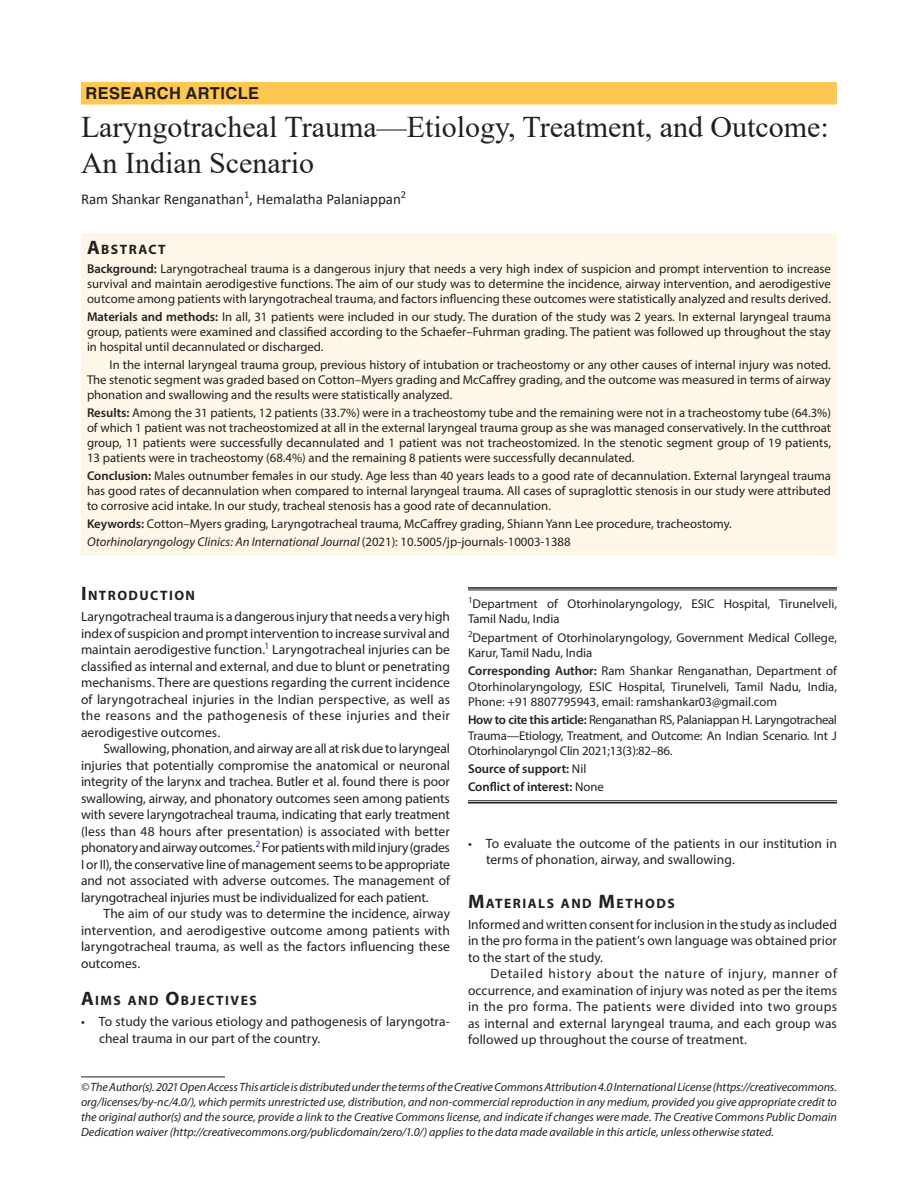
<style>
.page{position:relative;width:918px;height:1188px;background:#fff}
.page>*{position:absolute;margin:0;border:0;box-sizing:border-box;transform-origin:0 0}
.t1{font:30px/36px "Times New Roman";color:#231f20}
.ArticleType{font:700 16.5px "Helvetica LT Std";letter-spacing:.025em;color:#231f20}
.AuthorName{font:15px "Calibri";color:#231f20}
.Head-1{font:700 13.65px "Myriad Pro";letter-spacing:.105em;color:#231f20}
.Head-1-first{font:700 13.65px "Myriad Pro";letter-spacing:.105em;color:#231f20}
.AbstractTitle{font:700 13.65px "Myriad Pro";letter-spacing:.105em;color:#231f20}
.Para-Indent{font:13.5px/16.5px "Myriad Pro";letter-spacing:.005em;color:#231f20;text-align:justify}
.Para-NoIndent{font:13.5px/16.5px "Myriad Pro";letter-spacing:.005em;color:#231f20;text-align:justify}
.List-Bullet-last{font:13.5px/16.5px "Myriad Pro";letter-spacing:.005em;color:#231f20}
.List-Bullet-first{font:13.5px/16.5px "Myriad Pro";letter-spacing:.005em;color:#231f20}
.Keywords{font:12.75px/15px "Myriad Pro";color:#231f20;text-align:justify}
.Abstract-Para{font:12.75px/15px "Myriad Pro";color:#231f20;text-align:justify}
.Corresponding_Author{font:12.75px/15.3px "Myriad Pro";color:#231f20;text-align:justify}
.How_to_Cite{font:12.75px/15.3px "Myriad Pro";letter-spacing:-.015em;color:#231f20;text-align:justify}
.Journal-DOI{font:italic 12.75px "Myriad Pro";color:#231f20}
.Affiliation{font:12.75px/15.3px "Myriad Pro";color:#231f20}
.Affiliation-first{font:12.75px/15.3px "Myriad Pro";color:#231f20}
.Corollary-Para-last{font:600 12.75px "Myriad Pro";color:#231f20}
.Source{font:600 12.75px "Myriad Pro";color:#231f20}
.FootNote{font:italic 12px/15px "Myriad Pro";color:#231f20;text-align:justify}
.s1{font-size:19.5px}
.s2{font-weight:600}
.s3{font-style:normal}
.s4{font-weight:400}
</style>
<div class="page">
<div style="left:81px;top:82px;width:756px;height:23px;background:#fec751"></div>
<div style="left:81px;top:233px;width:756px;height:26px;background:#fef7e7"></div>
<div style="left:81px;top:258px;width:756px;height:54px;background:#fef7e7"></div>
<div style="left:81px;top:306px;width:756px;height:54px;background:#fef7e7"></div>
<div style="left:81px;top:354px;width:756px;height:54px;background:#fef7e7"></div>
<div style="left:81px;top:402px;width:756px;height:69px;background:#fef7e7"></div>
<div style="left:81px;top:465px;width:756px;height:54px;background:#fef7e7"></div>
<div style="left:81px;top:513px;width:756px;height:24px;background:#fef7e7"></div>
<div style="left:81px;top:531px;width:756px;height:24px;background:#fef7e7"></div>
<hr style="left:81px;top:1077px;width:144px;height:1px;background:#231f20">
<hr style="left:468px;top:587px;width:369px;height:2px;background:#231f20">
<hr style="left:468px;top:590px;width:369px;height:1px;background:#231f20">
<hr style="left:468px;top:800px;width:369px;height:1px;background:#231f20">
<hr style="left:468px;top:802px;width:369px;height:1px;background:#231f20">
<p class="ArticleType" style="left:86px;top:83px;width:175px">RESEARCH ARTICLE</p>
<p class="t1" style="left:81px;top:108px;width:749px">Laryngotracheal Trauma—Etiology, Treatment, and Outcome:<br>An Indian Scenario</p>
<p class="AuthorName" style="left:81px;top:189px;width:327px">Ram Shankar Renganathan<sup>1</sup>, Hemalatha Palaniappan<sup>2</sup></p>
<p class="AbstractTitle" style="left:87px;top:240px;width:80px"><span class="s1">A</span>BSTRACT</p>
<p class="Keywords" style="left:87px;top:261px;width:746px"><span class="s2">Background:</span> Laryngotracheal trauma is a dangerous injury that needs a very high index of suspicion and prompt intervention to increase survival and maintain aerodigestive functions. The aim of our study was to determine the incidence, airway intervention, and aerodigestive outcome among patients with laryngotracheal trauma, and factors influencing these outcomes were statistically analyzed and results derived.</p>
<p class="Keywords" style="left:87px;top:309px;width:746px"><span class="s2">Materials and methods:</span> In all, 31 patients were included in our study. The duration of the study was 2 years. In external laryngeal trauma group, patients were examined and classified according to the Schaefer–Fuhrman grading. The patient was followed up throughout the stay in hospital until decannulated or discharged.</p>
<p class="Abstract-Para" style="left:87px;top:357px;width:745px;text-indent:22px">In the internal laryngeal trauma group, previous history of intubation or tracheostomy or any other causes of internal injury was noted.<br>The stenotic segment was graded based on Cotton–Myers grading and McCaffrey grading, and the outcome was measured in terms of airway phonation and swallowing and the results were statistically analyzed.</p>
<p class="Keywords" style="left:87px;top:405px;width:746px"><span class="s2">Results:</span> Among the 31 patients, 12 patients (33.7%) were in a tracheostomy tube and the remaining were not in a tracheostomy tube (64.3%) of which 1 patient was not tracheostomized at all in the external laryngeal trauma group as she was managed conservatively. In the cutthroat group, 11 patients were successfully decannulated and 1 patient was not tracheostomized. In the stenotic segment group of 19 patients, 13 patients were in tracheostomy (68.4%) and the remaining 8 patients were successfully decannulated.</p>
<p class="Keywords" style="left:87px;top:468px;width:746px"><span class="s2">Conclusion:</span> Males outnumber females in our study. Age less than 40 years leads to a good rate of decannulation. External laryngeal trauma has good rates of decannulation when compared to internal laryngeal trauma. All cases of supraglottic stenosis in our study were attributed to corrosive acid intake. In our study, tracheal stenosis has a good rate of decannulation.</p>
<p class="Keywords" style="left:87px;top:516px;width:646px"><span class="s2">Keywords:</span> Cotton–Myers grading, Laryngotracheal trauma, McCaffrey grading, Shiann Yann Lee procedure, tracheostomy.</p>
<p class="Journal-DOI" style="left:87px;top:534px;width:485px">Otorhinolaryngology Clinics: An International Journal <span class="s3">(2021): 10.5005/jp-journals-10003-1388</span></p>
<p class="Head-1-first" style="left:81px;top:587px;width:116px"><span class="s1">I</span>NTRODUCTION</p>
<p class="Para-NoIndent" style="left:81px;top:608px;width:371px">Laryngotracheal trauma is a dangerous injury that needs a very high index of suspicion and prompt intervention to increase survival and maintain aerodigestive function.<sup>1</sup> Laryngotracheal injuries can be classified as internal and external, and due to blunt or penetrating mechanisms. There are questions regarding the current incidence of laryngotracheal injuries in the Indian perspective, as well as the reasons and the pathogenesis of these injuries and their aerodigestive outcomes.</p>
<p class="Para-Indent" style="left:81px;top:740px;width:371px;text-indent:22px">Swallowing, phonation, and airway are all at risk due to laryngeal injuries that potentially compromise the anatomical or neuronal integrity of the larynx and trachea. Butler et al. found there is poor swallowing, airway, and phonatory outcomes seen among patients with severe laryngotracheal trauma, indicating that early treatment (less than 48 hours after presentation) is associated with better phonatory and airway outcomes.<sup>2</sup> For patients with mild injury (grades I or II), the conservative line of management seems to be appropriate and not associated with adverse outcomes. The management of laryngotracheal injuries must be individualized for each patient.</p>
<p class="Para-Indent" style="left:81px;top:905px;width:371px;text-indent:22px">The aim of our study was to determine the incidence, airway intervention, and aerodigestive outcome among patients with laryngotracheal trauma, as well as the factors influencing these outcomes.</p>
<p class="Head-1" style="left:81px;top:992px;width:177px"><span class="s1">A</span>IMS AND <span class="s1">O</span>BJECTIVES</p>
<p class="List-Bullet-first" style="left:99px;top:1013px;width:352px;text-indent:-18px">• To study the various etiology and pathogenesis of laryngotra&shy;cheal trauma in our part of the country.</p>
<p class="FootNote" style="left:81px;top:1079px;width:758px">© The Author(s). 2021 Open Access This article is distributed under the terms of the Creative Commons Attribution 4.0 International License (https://creativecommons. org/licenses/by-nc/4.0/), which permits unrestricted use, distribution, and non-commercial reproduction in any medium, provided you give appropriate credit to the original author(s) and the source, provide a link to the Creative Commons license, and indicate if changes were made. The Creative Commons Public Domain Dedication waiver (http://creativecommons.org/publicdomain/zero/1.0/) applies to the data made available in this article, unless otherwise stated.</p>
<p class="Affiliation-first" style="left:468px;top:596px;width:371px"><sup>1</sup>Department of Otorhinolaryngology, ESIC Hospital, Tirunelveli,<br>Tamil Nadu, India</p>
<p class="Affiliation" style="left:468px;top:630px;width:370px"><sup>2</sup>Department of Otorhinolaryngology, Government Medical College,<br>Karur, Tamil Nadu, India</p>
<p class="Corresponding_Author" style="left:468px;top:663px;width:371px"><span class="s2">Corresponding Author:</span> Ram Shankar Renganathan, Department of Otorhinolaryngology, ESIC Hospital, Tirunelveli, Tamil Nadu, India, Phone: +91 8807795943, email: ramshankar03@gmail.com</p>
<p class="How_to_Cite" style="left:468px;top:712px;width:371px"><span class="s2">How to cite this article:</span> Renganathan RS, Palaniappan H. Laryngotracheal Trauma—Etiology, Treatment, and Outcome: An Indian Scenario. Int J Otorhinolaryngol Clin 2021;13(3):82–86.</p>
<p class="Source" style="left:468px;top:761px;width:120px">Source of support: <span class="s4">Nil</span></p>
<p class="Corollary-Para-last" style="left:468px;top:779px;width:137px">Conflict of interest: <span class="s4">None</span></p>
<p class="List-Bullet-last" style="left:486px;top:835px;width:352px;text-indent:-18px">• To evaluate the outcome of the patients in our institution in terms of phonation, airway, and swallowing.</p>
<p class="Head-1" style="left:468px;top:894px;width:208px"><span class="s1">M</span>ATERIALS AND <span class="s1">M</span>ETHODS</p>
<p class="Para-NoIndent" style="left:468px;top:916px;width:371px">Informed and written consent for inclusion in the study as included in the pro forma in the patient’s own language was obtained prior to the start of the study.</p>
<p class="Para-Indent" style="left:468px;top:965px;width:371px;text-indent:22px">Detailed history about the nature of injury, manner of occurrence, and examination of injury was noted as per the items in the pro forma. The patients were divided into two groups as internal and external laryngeal trauma, and each group was followed up throughout the course of treatment.</p>
</div>
